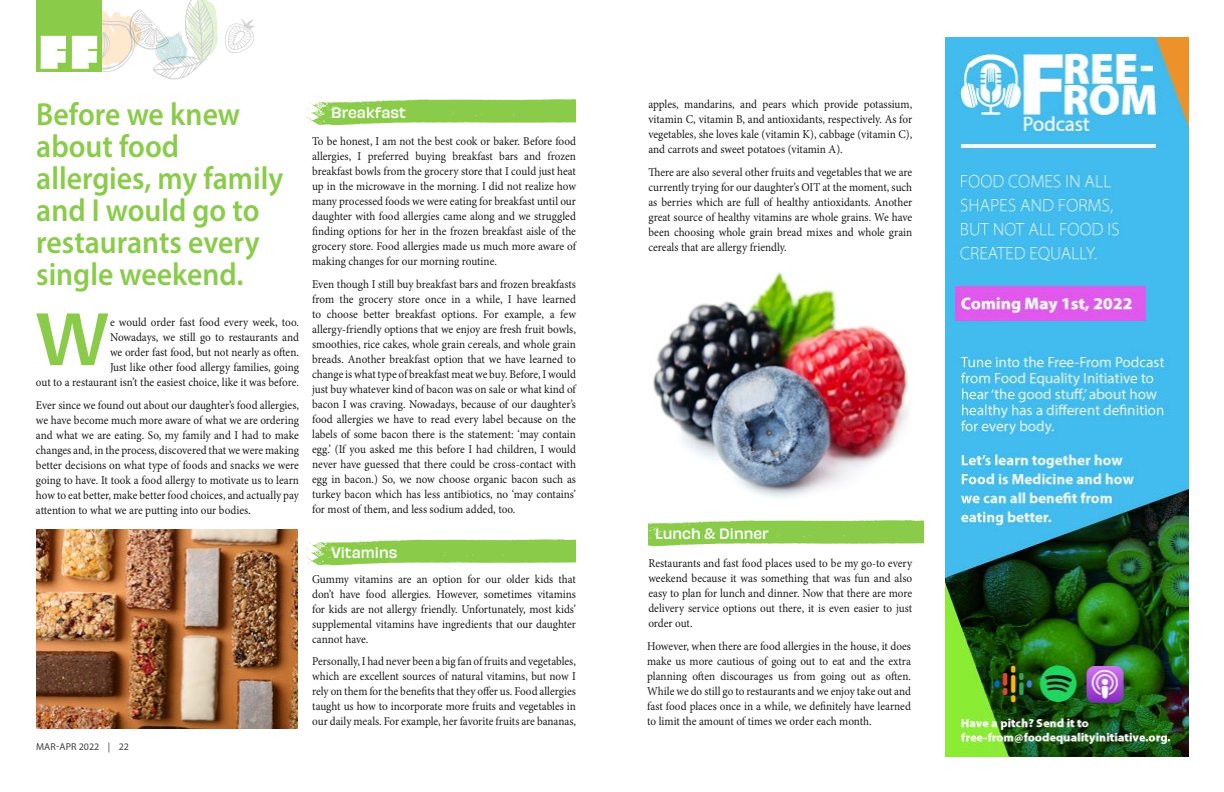
<style>
.page{position:relative;width:1224px;height:792px;background:#fff}
.page>*{position:absolute;margin:0;border:0;box-sizing:border-box;transform-origin:0 0}
.t1{font:500 69px "Obviously";color:#8acc4a}
.t2{font:600 32px/32px "Myriad Pro";color:#8acc4a;scale:.93 1}
.t3{font:500 14px "Obviously";color:#fff;scale:.93 1}
.t4{font:12px/15px "Minion Pro";letter-spacing:-.005em;color:#1a1a1a;text-align:justify;scale:.93 1}
.t5{font:10px "Myriad Pro";letter-spacing:.005em;color:#414042}
</style>
<div class="page">
<svg style="left:225px;top:19px;width:30px;height:34px"></svg>
<div style="left:36px;top:0;width:65px;height:72px;background:#8acc4a"></div>
<svg style="left:41px;top:36px;width:25px;height:33px"></svg>
<svg style="left:72px;top:0;width:146px;height:80px"></svg>
<svg style="left:306px;top:99px;width:270px;height:26px;background:#9dd468"></svg>
<svg style="left:306px;top:539px;width:270px;height:26px;background:#9dd468"></svg>
<img style="left:36px;top:529px;width:262px;height:200px">
<img style="left:653px;top:272px;width:255px;height:226px">
<svg style="left:648px;top:520px;width:276px;height:26px;background:#99d261"></svg>
<img style="left:945px;top:37px;width:243px;height:720px">
<h2 class="t2" style="left:36px;top:98px;width:267px">Before we knew about food allergies, my family and I would go to restaurants every single weekend.</h2>
<p class="t4" style="left:36px;top:314px;width:284px;text-align:right">e would order fast food every week, too.<br>Nowadays, we still go to restaurants and<br>we order fast food, but not nearly as often.<br>Just like other food allergy families, going<br>out to a restaurant isn’t the easiest choice, like it was before.</p>
<p class="t4" style="left:36px;top:397px;width:284px">Ever since we found out about our daughter’s food allergies, we have become much more aware of what we are ordering and what we are eating. So, my family and I had to make changes and, in the process, discovered that we were making better decisions on what type of foods and snacks we were going to have. It took a food allergy to motivate us to learn how to eat better, make better food choices, and actually pay attention to what we are putting into our bodies.</p>
<h1 class="t1" style="left:36px;top:284px;width:74px">W</h1>
<p class="t5" style="left:36px;top:740px;width:94px">MAR-APR 2022 | 22</p>
<p class="t3" style="left:331px;top:101px;width:82px">Breakfast</p>
<p class="t4" style="left:312px;top:133px;width:285px">To be honest, I am not the best cook or baker. Before food allergies, I preferred buying breakfast bars and frozen breakfast bowls from the grocery store that I could just heat up in the microwave in the morning. I did not realize how many processed foods we were eating for breakfast until our daughter with food allergies came along and we struggled finding options for her in the frozen breakfast aisle of the grocery store. Food allergies made us much more aware of making changes for our morning routine.</p>
<p class="t4" style="left:312px;top:277px;width:285px">Even though I still buy breakfast bars and frozen breakfasts from the grocery store once in a while, I have learned to choose better breakfast options. For example, a few allergy-friendly options that we enjoy are fresh fruit bowls, smoothies, rice cakes, whole grain cereals, and whole grain breads. Another breakfast option that we have learned to change is what type of breakfast meat we buy. Before, I would just buy whatever kind of bacon was on sale or what kind of bacon I was craving. Nowadays, because of our daughter’s food allergies we have to read every label because on the labels of some bacon there is the statement: ‘may contain egg.’ (If you asked me this before I had children, I would never have guessed that there could be cross-contact with egg in bacon.) So, we now choose organic bacon such as turkey bacon which has less antibiotics, no ‘may contains’ for most of them, and less sodium added, too.</p>
<p class="t3" style="left:331px;top:542px;width:73px">Vitamins</p>
<p class="t4" style="left:312px;top:571px;width:285px">Gummy vitamins are an option for our older kids that don’t have food allergies. However, sometimes vitamins for kids are not allergy friendly. Unfortunately, most kids’ supplemental vitamins have ingredients that our daughter cannot have.</p>
<p class="t4" style="left:312px;top:653px;width:285px">Personally, I had never been a big fan of fruits and vegetables, which are excellent sources of natural vitamins, but now I rely on them for the benefits that they offer us. Food allergies taught us how to incorporate more fruits and vegetables in our daily meals. For example, her favorite fruits are bananas,</p>
<p class="t4" style="left:648px;top:97px;width:285px">apples, mandarins, and pears which provide potassium, vitamin C, vitamin B, and antioxidants, respectively. As for vegetables, she loves kale (vitamin K), cabbage (vitamin C), and carrots and sweet potatoes (vitamin A).</p>
<p class="t4" style="left:648px;top:165px;width:285px">There are also several other fruits and vegetables that we are currently trying for our daughter’s OIT at the moment, such as berries which are full of healthy antioxidants. Another great source of healthy vitamins are whole grains. We have been choosing whole grain bread mixes and whole grain cereals that are allergy friendly.</p>
<p class="t3" style="left:655px;top:522px;width:124px">Lunch &amp; Dinner</p>
<p class="t4" style="left:648px;top:556px;width:285px">Restaurants and fast food places used to be my go-to every weekend because it was something that was fun and also easy to plan for lunch and dinner. Now that there are more delivery service options out there, it is even easier to just order out.</p>
<p class="t4" style="left:647px;top:639px;width:285px">However, when there are food allergies in the house, it does make us more cautious of going out to eat and the extra planning often discourages us from going out as often.<br>While we do still go to restaurants and we enjoy take out and fast food places once in a while, we definitely have learned to limit the amount of times we order each month.</p>
</div>
